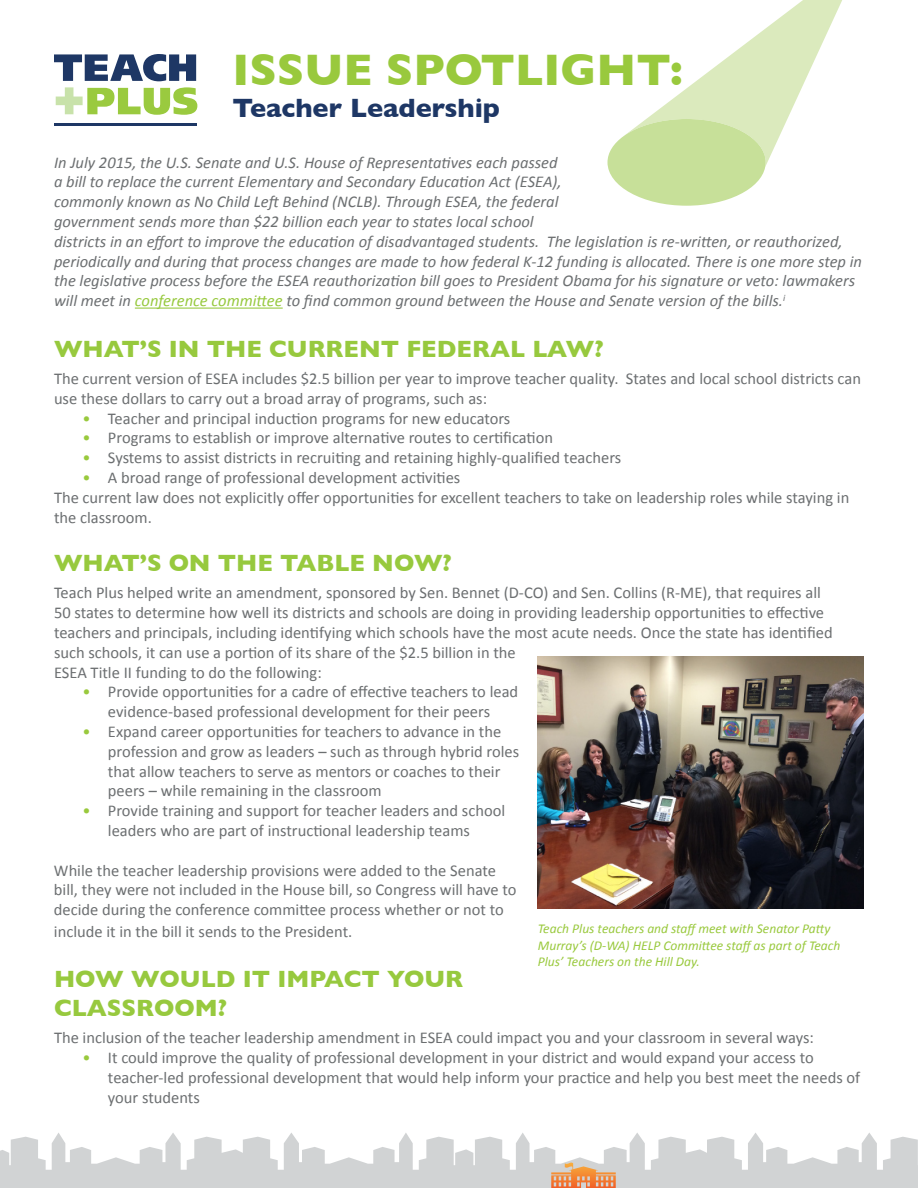
<style>
.page{position:relative;width:918px;height:1188px;background:#fff}
.page>*{position:absolute;margin:0;border:0;box-sizing:border-box;transform-origin:0 0}
.t1{font:700 45px "Gill Sans";color:#99c93d}
.t2{font:700 27px "Gill Sans";color:#1e3765}
.t3{font:700 24px/28.8px "Gill Sans";color:#97c93e}
.t4{font:16.5px/19.8px "Calibri";color:#6c6f71}
.t5{font:italic 16.5px/19.8px "Calibri";color:#6c6f71}
.t6{font:italic 13.5px/16.2px "Calibri";color:#99c93d}
.s1{color:#97c93e}
.s2{color:#99c93d}
</style>
<div class="page">
<hr style="left:135px;top:308px;width:148px;height:1px;background:#97c93e">
<svg style="left:54px;top:54px;width:142px;height:27px"></svg>
<svg style="left:56px;top:87px;width:141px;height:28px"></svg>
<hr style="left:55px;top:123px;width:142px;height:3px;background:#1e3765">
<svg style="left:607px;top:0;width:235px;height:206px"></svg>
<svg style="left:0;top:1133px;width:918px;height:55px;fill:#d1d3d4"></svg>
<svg style="left:551px;top:1163px;width:65px;height:25px;background:#e3a57b"></svg>
<img style="left:537px;top:657px;width:326px;height:251px">
<h1 class="t1" style="left:232px;top:34px;width:452px">ISSUE SPOTLIGHT:</h1>
<h2 class="t2" style="left:233px;top:87px;width:269px">Teacher Leadership</h2>
<p class="t5" style="left:54px;top:152px;width:810px">In July 2015, the U.S. Senate and U.S. House of Representatives each passed<br>a bill to replace the current Elementary and Secondary Education Act (ESEA),<br>commonly known as No Child Left Behind (NCLB). Through ESEA, the federal<br>government sends more than $22 billion each year to states local school<br>districts in an effort to improve the education of disadvantaged students. The legislation is re-written, or reauthorized, periodically and during that process changes are made to how federal K-12 funding is allocated. There is one more step in the legislative process before the ESEA reauthorization bill goes to President Obama for his signature or veto: lawmakers will meet in <span class="s1">conference committee</span> to find common ground between the House and Senate version of the bills.<sup>i</sup></p>
<h3 class="t3" style="left:54px;top:334px;width:551px">WHAT’S IN THE CURRENT FEDERAL LAW?</h3>
<p class="t4" style="left:54px;top:369px;width:809px">The current version of ESEA includes $2.5 billion per year to improve teacher quality. States and local school districts can use these dollars to carry out a broad array of programs, such as:</p>
<p class="t4" style="left:82px;top:408px;width:429px"><span class="s2">•</span> Teacher and principal induction programs for new educators</p>
<p class="t4" style="left:82px;top:428px;width:472px"><span class="s2">•</span> Programs to establish or improve alternative routes to certification</p>
<p class="t4" style="left:82px;top:448px;width:540px"><span class="s2">•</span> Systems to assist districts in recruiting and retaining highly-qualified teachers</p>
<p class="t4" style="left:54px;top:468px;width:797px;text-indent:28px"><span class="s2">•</span> A broad range of professional development activities<br>The current law does not explicitly offer opportunities for excellent teachers to take on leadership roles while staying in the classroom.</p>
<h3 class="t3" style="left:54px;top:548px;width:399px">WHAT’S ON THE TABLE NOW?</h3>
<p class="t4" style="left:54px;top:583px;width:780px">Teach Plus helped write an amendment, sponsored by Sen. Bennet (D-CO) and Sen. Collins (R-ME), that requires all 50 states to determine how well its districts and schools are doing in providing leadership opportunities to effective teachers and principals, including identifying which schools have the most acute needs. Once the state has identified such schools, it can use a portion of its share of the $2.5 billion in the<br>ESEA Title II funding to do the following:</p>
<p class="t4" style="left:82px;top:682px;width:437px;text-align:center"><span class="s2">•</span> Provide opportunities for a cadre of effective teachers to lead evidence-based professional development for their peers</p>
<p class="t4" style="left:108px;top:722px;width:413px;text-indent:-25px"><span class="s2">•</span> Expand career opportunities for teachers to advance in the profession and grow as leaders – such as through hybrid roles that allow teachers to serve as mentors or coaches to their peers – while remaining in the classroom</p>
<p class="t4" style="left:82px;top:801px;width:424px;text-align:center"><span class="s2">•</span> Provide training and support for teacher leaders and school leaders who are part of instructional leadership teams</p>
<p class="t4" style="left:54px;top:860px;width:464px">While the teacher leadership provisions were added to the Senate bill, they were not included in the House bill, so Congress will have to decide during the conference committee process whether or not to</p>
<p class="t4" style="left:54px;top:922px;width:300px">include it in the bill it sends to the President.</p>
<h3 class="t3" style="left:54px;top:964px;width:411px">HOW WOULD IT IMPACT YOUR<br>CLASSROOM?</h3>
<p class="t4" style="left:54px;top:1028px;width:761px">The inclusion of the teacher leadership amendment in ESEA could impact you and your classroom in several ways:</p>
<p class="t4" style="left:108px;top:1048px;width:754px;text-indent:-25px"><span class="s2">•</span> It could improve the quality of professional development in your district and would expand your access to teacher-led professional development that would help inform your practice and help you best meet the needs of your students</p>
<p class="t6" style="left:538px;top:920px;width:304px">Teach Plus teachers and staff meet with Senator Patty<br>Murray’s (D-WA) HELP Committee staff as part of Teach<br>Plus’ Teachers on the Hill Day.</p>
</div>
